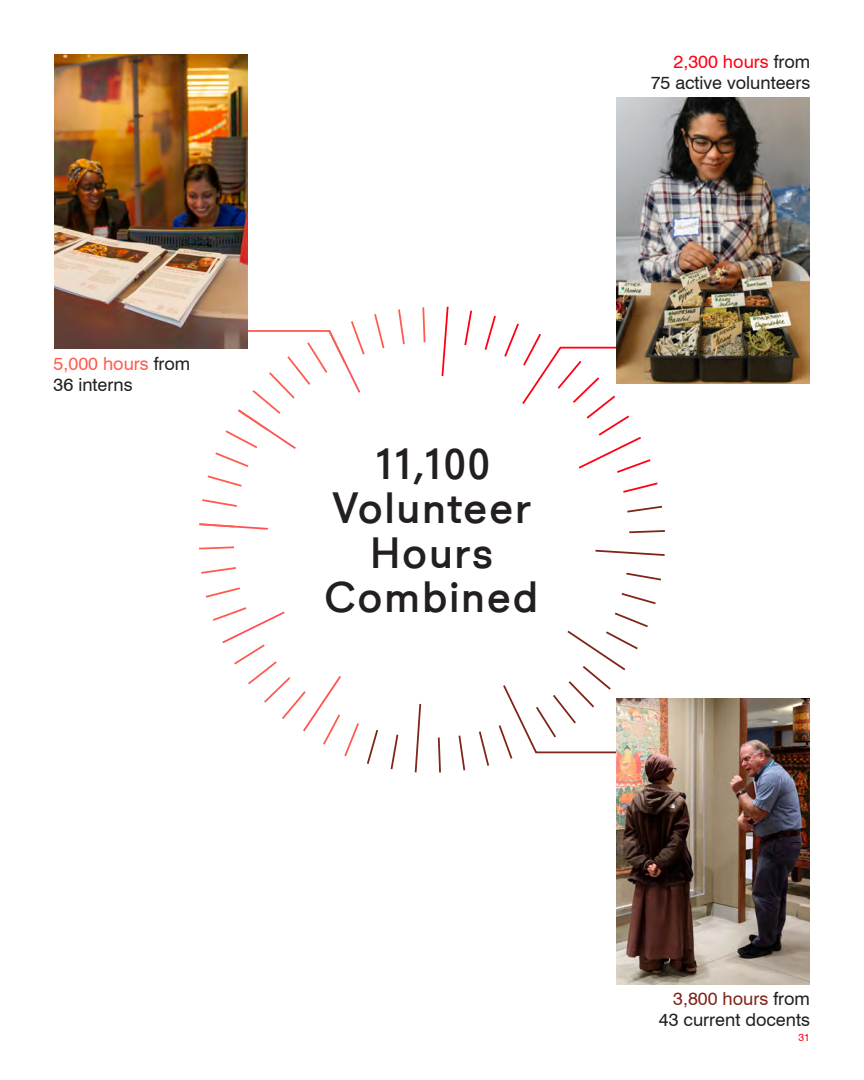
<style>
.page{position:relative;width:864px;height:1080px;background:#fff}
.page>*{position:absolute;margin:0;border:0;box-sizing:border-box;transform-origin:0 0}
.RED_HEADER{font:500 44.55px "Neuzeit Office";color:#231f20}
.RED_HEADER-2{font:18px "Swiss 721 BT";color:#231f20}
.RED_HEADER-3{font:18px "Swiss 721 BT";color:#ff0014}
.RED_HEADER-4{font:18px "Swiss 721 BT";color:#fe5c4e}
.RED_HEADER-5{font:18px "Swiss 721 BT";color:#7f2519}
.t1{font:10.5px "Swiss 721 BT";color:#ff0014}
.s1{color:#231f20}
</style>
<div class="page">
<svg style="left:441px;top:306px;width:8px;height:70px"></svg>
<svg style="left:199px;top:307px;width:227px;height:450px"></svg>
<svg style="left:365px;top:505px;width:302px;height:268px"></svg>
<svg style="left:464px;top:309px;width:346px;height:184px"></svg>
<img style="left:617px;top:97px;width:193px;height:286px">
<img style="left:616px;top:699px;width:194px;height:286px">
<img style="left:54px;top:54px;width:194px;height:295px">
<p class="RED_HEADER-4" style="left:54px;top:353px;width:138px">5,000 hours <span class="s1">from</span></p>
<p class="RED_HEADER-2" style="left:54px;top:374px;width:80px">36 interns</p>
<p class="RED_HEADER-3" style="left:674px;top:50px;width:138px">2,300 hours <span class="s1">from</span></p>
<p class="RED_HEADER-2" style="left:651px;top:71px;width:161px">75 active volunteers</p>
<p class="RED_HEADER" style="left:373px;top:439px;width:119px">11,100</p>
<p class="RED_HEADER" style="left:332px;top:483px;width:201px">Volunteer</p>
<p class="RED_HEADER" style="left:370px;top:528px;width:126px">Hours</p>
<p class="RED_HEADER" style="left:324px;top:572px;width:217px">Combined</p>
<p class="RED_HEADER-5" style="left:673px;top:988px;width:138px">3,800 hours <span class="s1">from</span></p>
<p class="RED_HEADER-2" style="left:659px;top:1009px;width:153px">43 current docents</p>
<p class="t1" style="left:798px;top:1031px;width:13px">31</p>
</div>
